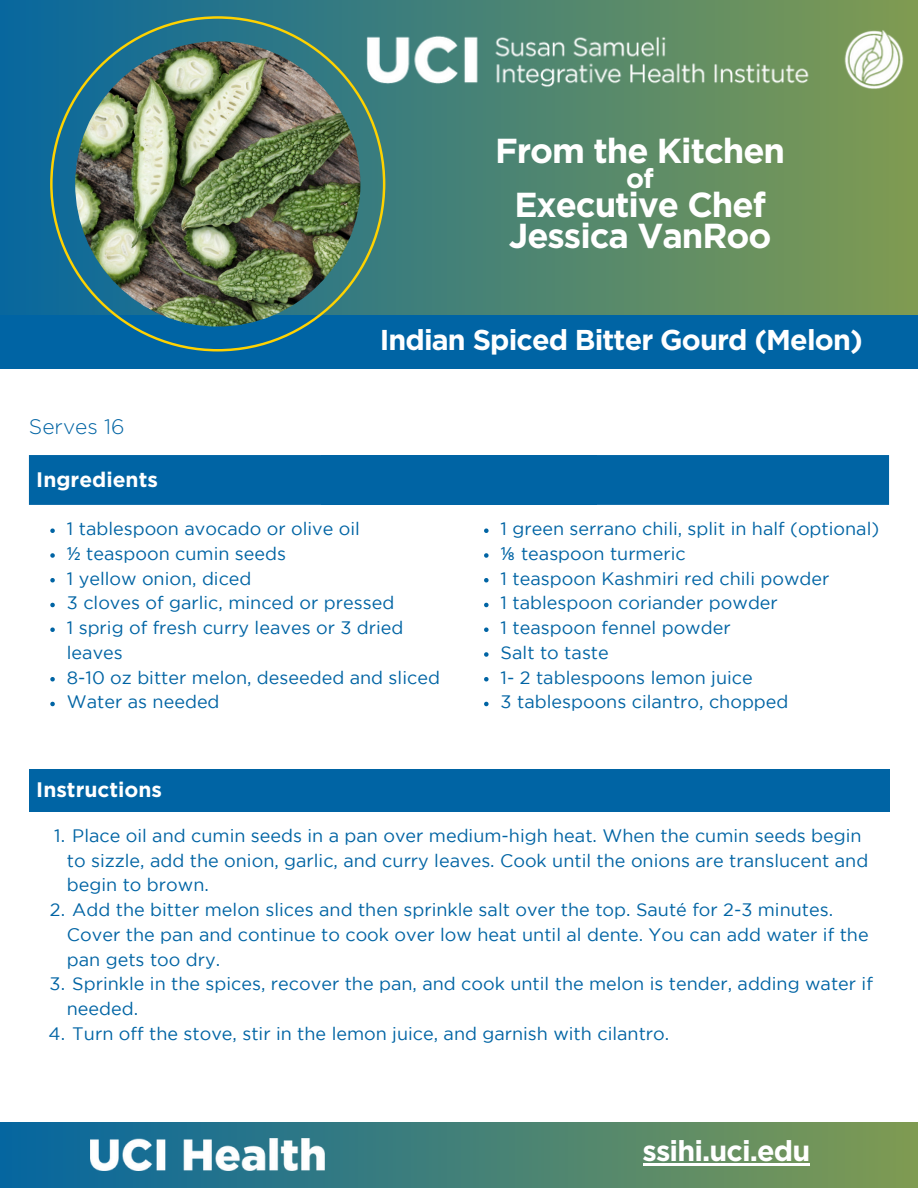
<style>
.page{position:relative;width:918px;height:1188px;background:#fff}
.page>*{position:absolute;margin:0;border:0;box-sizing:border-box;transform-origin:0 0}
.t1{font:700 34.65px "Gotham";letter-spacing:-.03em;color:#fff}
.t2{font:700 28.65px "Gotham";letter-spacing:-.03em;color:#fff}
.t3{font:700 27.15px "Gotham";color:#fff}
.t4{font:700 21px "Gotham";color:#fff}
.t5{font:300 21px "Gotham";color:#0064a4}
.t6{font:18px/24.8px "Gotham";color:#0064a4}
.s1{font-family:"Noto Sans"}
</style>
<div class="page">
<img style="left:0;top:1122px;width:918px;height:66px">
<img style="left:90px;top:1138px;width:234px;height:33px">
<img style="left:0;top:0;width:918px;height:315px">
<div style="left:0;top:315px;width:918px;height:54px;background:#0064a4"></div>
<svg style="left:50px;top:16px;width:335px;height:335px"></svg>
<img style="left:362px;top:25px;width:556px;height:66px">
<img style="left:75px;top:41px;width:285px;height:286px;border-radius:50%">
<div style="left:29px;top:455px;width:860px;height:50px;background:#0064a4"></div>
<svg style="left:50px;top:528px;width:5px;height:5px"></svg>
<svg style="left:50px;top:553px;width:5px;height:5px"></svg>
<svg style="left:50px;top:578px;width:5px;height:4px"></svg>
<svg style="left:50px;top:603px;width:5px;height:4px"></svg>
<svg style="left:50px;top:627px;width:5px;height:5px"></svg>
<svg style="left:50px;top:677px;width:5px;height:4px"></svg>
<svg style="left:50px;top:702px;width:5px;height:4px"></svg>
<svg style="left:484px;top:528px;width:5px;height:5px"></svg>
<svg style="left:484px;top:553px;width:5px;height:5px"></svg>
<svg style="left:484px;top:578px;width:5px;height:4px"></svg>
<svg style="left:484px;top:603px;width:5px;height:4px"></svg>
<svg style="left:484px;top:627px;width:5px;height:5px"></svg>
<svg style="left:484px;top:652px;width:5px;height:5px"></svg>
<svg style="left:484px;top:677px;width:5px;height:4px"></svg>
<svg style="left:484px;top:702px;width:5px;height:4px"></svg>
<div style="left:29px;top:769px;width:860px;height:43px;background:#0064a4"></div>
<div style="left:321px;top:455px;width:276px;height:49px;background:#0064a4"></div>
<hr style="left:643px;top:1164px;width:166px;height:2px;background:#fff">
<p class="t1" style="left:495px;top:131px;width:291px">From the Kitchen</p>
<p class="t3" style="left:626px;top:163px;width:29px">of</p>
<p class="t1" style="left:514px;top:185px;width:253px">Executive Chef</p>
<p class="t1" style="left:509px;top:215px;width:264px">Jessica VanRoo</p>
<p class="t5" style="left:29px;top:415px;width:97px">Serves 16</p>
<p class="t2" style="left:380px;top:323px;width:484px">Indian Spiced Bitter Gourd (Melon)</p>
<p class="t4" style="left:36px;top:467px;width:123px">Ingredients</p>
<p class="t6" style="left:67px;top:518px;width:294px">1 tablespoon avocado or olive oil</p>
<p class="t6" style="left:67px;top:542px;width:221px"><span class="s1">½</span> teaspoon cumin seeds</p>
<p class="t6" style="left:67px;top:567px;width:186px">1 yellow onion, diced</p>
<p class="t6" style="left:67px;top:592px;width:329px">3 cloves of garlic, minced or pressed</p>
<p class="t6" style="left:67px;top:617px;width:338px">1 sprig of fresh curry leaves or 3 dried leaves</p>
<p class="t6" style="left:67px;top:666px;width:375px">8-10 oz bitter melon, deseeded and sliced</p>
<p class="t6" style="left:67px;top:691px;width:154px">Water as needed</p>
<p class="t6" style="left:501px;top:518px;width:380px">1 green serrano chili, split in half (optional)</p>
<p class="t6" style="left:501px;top:542px;width:187px"><span class="s1">⅛</span> teaspoon turmeric</p>
<p class="t6" style="left:501px;top:567px;width:330px">1 teaspoon Kashmiri red chili powder</p>
<p class="t6" style="left:501px;top:592px;width:279px">1 tablespoon coriander powder</p>
<p class="t6" style="left:501px;top:617px;width:232px">1 teaspoon fennel powder</p>
<p class="t6" style="left:501px;top:641px;width:110px">Salt to taste</p>
<p class="t6" style="left:501px;top:666px;width:254px">1- 2 tablespoons lemon juice</p>
<p class="t6" style="left:501px;top:691px;width:289px">3 tablespoons cilantro, chopped</p>
<p class="t4" style="left:36px;top:777px;width:127px">Instructions</p>
<p class="t6" style="left:67px;top:824px;width:803px;text-indent:-13px">1. Place oil and cumin seeds in a pan over medium-high heat. When the cumin seeds begin to sizzle, add the onion, garlic, and curry leaves. Cook until the onions are translucent and begin to brown.</p>
<p class="t6" style="left:67px;top:899px;width:803px;text-indent:-17px">2. Add the bitter melon slices and then sprinkle salt over the top. Sauté for 2-3 minutes.<br>Cover the pan and continue to cook over low heat until al dente. You can add water if the pan gets too dry.</p>
<p class="t6" style="left:67px;top:973px;width:808px;text-indent:-17px">3. Sprinkle in the spices, recover the pan, and cook until the melon is tender, adding water if needed.</p>
<p class="t6" style="left:49px;top:1022px;width:622px">4. Turn off the stove, stir in the lemon juice, and garnish with cilantro.</p>
<p class="t2" style="left:643px;top:1135px;width:169px">ssihi.uci.edu</p>
</div>
